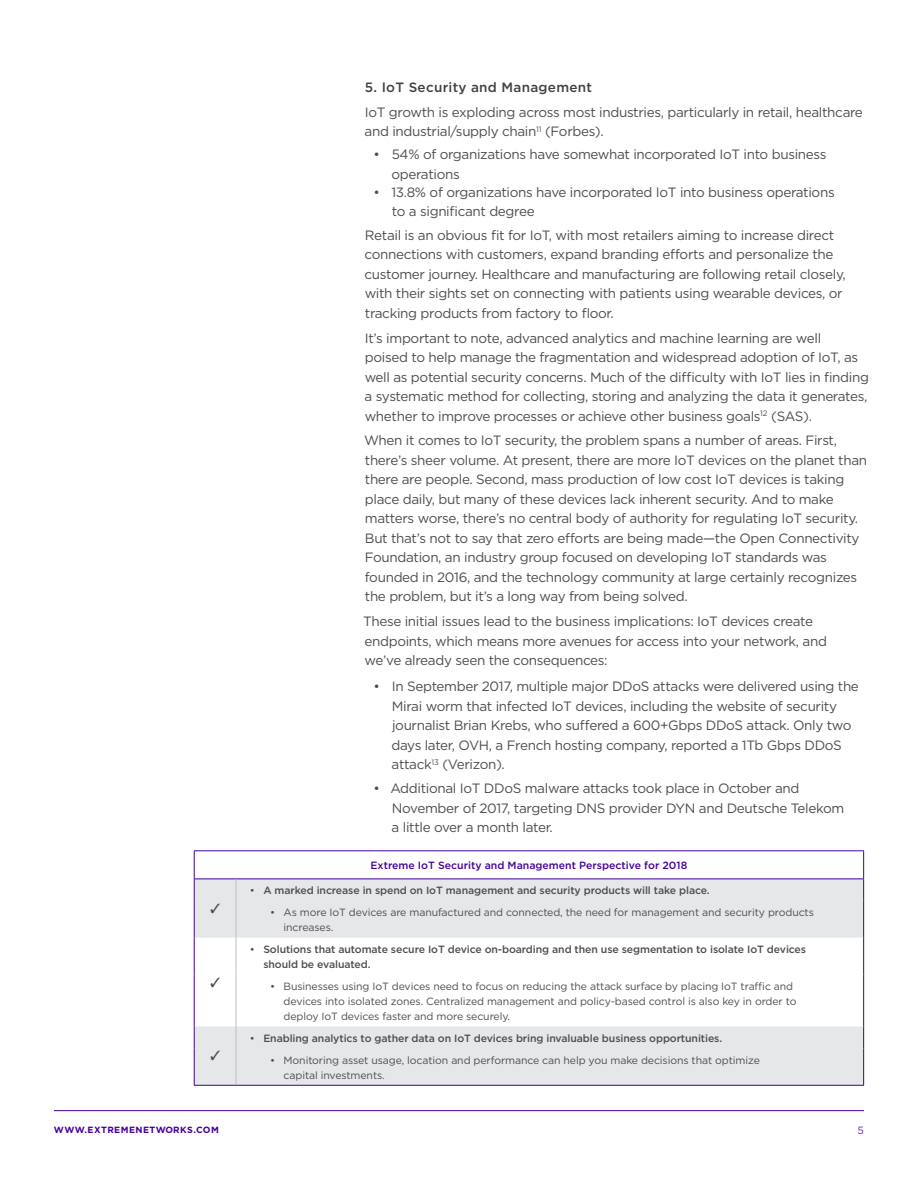
<style>
.page{position:relative;width:918px;height:1188px;background:#fff}
.page>*{position:absolute;margin:0;border:0;box-sizing:border-box;transform-origin:0 0}
.t1{font:13.5px/19.5px "Gotham";letter-spacing:-.025em;color:#4d4d4f}
.t2{font:500 13.5px "Gotham";letter-spacing:.02em;color:#414042}
.t3{font:10.5px/15px "Gotham";letter-spacing:-.01em;color:#4d4d4f}
.t4{font:500 10.5px/15px "Gotham";letter-spacing:-.01em;color:#4d4d4f}
.t5{font:500 10.5px "Gotham";color:#409}
.t6{font:10.5px "Gotham";color:#6026a8}
.t7{font:700 9px "Gotham";letter-spacing:.05em;color:#409}
.s1{font-weight:400}
</style>
<div class="page">
<hr style="left:54px;top:1110px;width:810px;height:1px;background:#409">
<svg style="left:195px;top:880px;width:668px;height:205px;fill:#e6e7e8"></svg>
<hr style="left:194px;top:879px;width:42px;height:1px;background:#409">
<hr style="left:236px;top:879px;width:628px;height:1px;background:#409">
<svg style="left:236px;top:879px;width:1px;height:22px"></svg>
<hr style="left:194px;top:850px;width:42px;height:1px;background:#409">
<hr style="left:236px;top:850px;width:628px;height:1px;background:#409">
<svg style="left:194px;top:851px;width:1px;height:50px"></svg>
<hr style="left:194px;top:901px;width:1px;height:37px;background:#409">
<svg style="left:863px;top:851px;width:1px;height:50px"></svg>
<hr style="left:236px;top:901px;width:1px;height:37px;background:#bcbec0">
<hr style="left:863px;top:901px;width:1px;height:37px;background:#409">
<hr style="left:194px;top:938px;width:1px;height:37px;background:#409">
<hr style="left:194px;top:975px;width:1px;height:51px;background:#409">
<svg style="left:194px;top:1026px;width:1px;height:22px"></svg>
<hr style="left:194px;top:1048px;width:1px;height:37px;background:#409">
<hr style="left:194px;top:1085px;width:42px;height:1px;background:#409">
<hr style="left:236px;top:938px;width:1px;height:37px;background:#bcbec0">
<hr style="left:236px;top:975px;width:1px;height:51px;background:#bcbec0">
<hr style="left:236px;top:1048px;width:1px;height:37px;background:#bcbec0">
<hr style="left:236px;top:1085px;width:628px;height:1px;background:#409">
<hr style="left:863px;top:938px;width:1px;height:37px;background:#409">
<hr style="left:863px;top:975px;width:1px;height:51px;background:#409">
<hr style="left:863px;top:1048px;width:1px;height:37px;background:#409">
<svg style="left:236px;top:1026px;width:1px;height:22px"></svg>
<svg style="left:863px;top:1026px;width:1px;height:22px"></svg>
<svg style="left:211px;top:903px;width:9px;height:10px"></svg>
<svg style="left:211px;top:977px;width:9px;height:10px"></svg>
<svg style="left:211px;top:1051px;width:9px;height:10px"></svg>
<p class="t2" style="left:365px;top:78px;width:229px">5. IoT Security and Management</p>
<p class="t1" style="left:365px;top:102px;width:500px">IoT growth is exploding across most industries, particularly in retail, healthcare and industrial/supply chain<sup>11</sup> (Forbes).</p>
<p class="t1" style="left:392px;top:144px;width:437px;text-indent:-18px">• 54% of organizations have somewhat incorporated IoT into business operations</p>
<p class="t1" style="left:392px;top:182px;width:444px;text-indent:-19px">• 13.8% of organizations have incorporated IoT into business operations to a significant degree</p>
<p class="t1" style="left:365px;top:225px;width:483px">Retail is an obvious fit for IoT, with most retailers aiming to increase direct connections with customers, expand branding efforts and personalize the customer journey. Healthcare and manufacturing are following retail closely, with their sights set on connecting with patients using wearable devices, or tracking products from factory to floor.</p>
<p class="t1" style="left:365px;top:328px;width:506px">It’s important to note, advanced analytics and machine learning are well<br>poised to help manage the fragmentation and widespread adoption of IoT, as well as potential security concerns. Much of the difficulty with IoT lies in finding a systematic method for collecting, storing and analyzing the data it generates, whether to improve processes or achieve other business goals<sup>12</sup> (SAS).</p>
<p class="t1" style="left:364px;top:431px;width:504px">When it comes to IoT security, the problem spans a number of areas. First, there’s sheer volume. At present, there are more IoT devices on the planet than there are people. Second, mass production of low cost IoT devices is taking place daily, but many of these devices lack inherent security. And to make matters worse, there’s no central body of authority for regulating IoT security.<br>But that’s not to say that zero efforts are being made—the Open Connectivity Foundation, an industry group focused on developing IoT standards was founded in 2016, and the technology community at large certainly recognizes the problem, but it’s a long way from being solved.</p>
<p class="t1" style="left:363px;top:611px;width:465px">These initial issues lead to the business implications: IoT devices create endpoints, which means more avenues for access into your network, and we’ve already seen the consequences:</p>
<p class="t1" style="left:391px;top:677px;width:469px;text-indent:-18px">• In September 2017, multiple major DDoS attacks were delivered using the Mirai worm that infected IoT devices, including the website of security journalist Brian Krebs, who suffered a 600+Gbps DDoS attack. Only two days later, OVH, a French hosting company, reported a 1Tb Gbps DDoS attack<sup>13</sup> (Verizon).</p>
<p class="t1" style="left:392px;top:778px;width:454px;text-indent:-18px">• Additional IoT DDoS malware attacks took place in October and<br>November of 2017, targeting DNS provider DYN and Deutsche Telekom a little over a month later.</p>
<p class="t5" style="left:371px;top:858px;width:318px">Extreme IoT Security and Management Perspective for 2018</p>
<p class="t4" style="left:250px;top:883px;width:461px"><span class="s1">•</span> A marked increase in spend on IoT management and security products will take place.</p>
<p class="t3" style="left:284px;top:904px;width:532px;text-indent:-14px">• As more IoT devices are manufactured and connected, the need for management and security products increases.</p>
<p class="t4" style="left:263px;top:941px;width:544px;text-indent:-14px"><span class="s1">•</span> Solutions that automate secure IoT device on-boarding and then use segmentation to isolate IoT devices should be evaluated.</p>
<p class="t3" style="left:284px;top:978px;width:514px;text-indent:-14px">• Businesses using IoT devices need to focus on reducing the attack surface by placing IoT traffic and devices into isolated zones. Centralized management and policy-based control is also key in order to deploy IoT devices faster and more securely.</p>
<p class="t4" style="left:250px;top:1030px;width:474px"><span class="s1">•</span> Enabling analytics to gather data on IoT devices bring invaluable business opportunities.</p>
<p class="t3" style="left:284px;top:1052px;width:478px;text-indent:-14px">• Monitoring asset usage, location and performance can help you make decisions that optimize capital investments.</p>
<p class="t7" style="left:54px;top:1124px;width:166px">WWW.EXTREMENETWORKS.COM</p>
<p class="t6" style="left:858px;top:1124px;width:8px">5</p>
</div>
